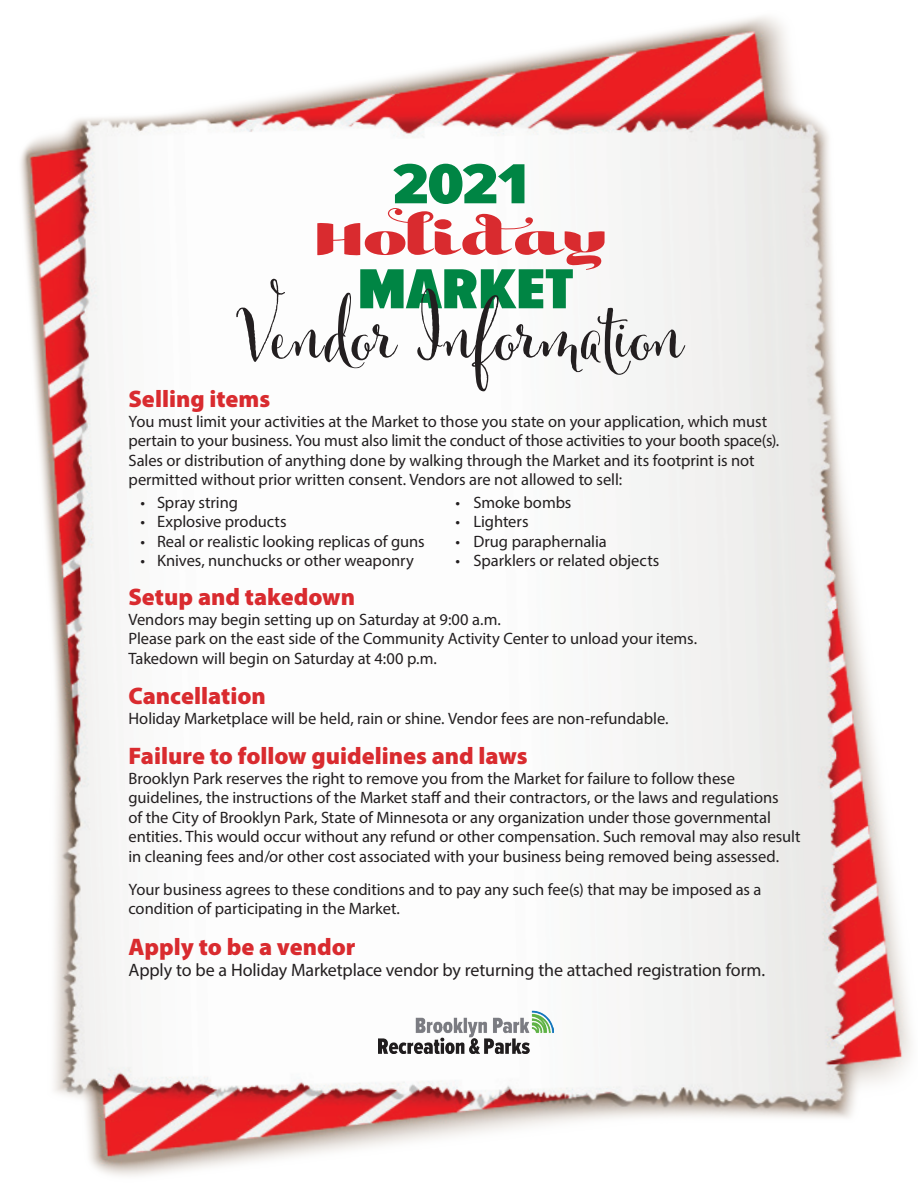
<style>
.page{position:relative;width:918px;height:1188px;background:#fff}
.page>*{position:absolute;margin:0;border:0;box-sizing:border-box;transform-origin:0 0}
.t1{font:700 90px "Cantoni Pro";letter-spacing:.01em;color:#231f20}
.t2{font:900 58.5px "Proxima Nova Ex Cn";letter-spacing:-.01em;color:#008544;scale:1.25 1}
.t3{font:54px "Kari Display Pro";letter-spacing:.01em;color:#d92b2f;scale:1.25 1}
.t4{font:900 24px "Myriad Pro";color:#d92b2f}
.t5{font:18px "Myriad Pro";letter-spacing:-.005em;color:#231f20}
.t6{font:16.5px/19.5px "Myriad Pro";letter-spacing:-.005em;color:#231f20}
</style>
<div class="page">
<img style="left:20px;top:16px;width:892px;height:1160px">
<img style="left:379px;top:1010px;width:175px;height:43px">
<h2 class="t2" style="left:393px;top:151px;width:109px">2021</h2>
<h3 class="t3" style="left:314px;top:203px;width:235px">Holiday</h3>
<h2 class="t2" style="left:357px;top:256px;width:175px">MARKET</h2>
<h1 class="t1" style="left:238px;top:276px;width:446px">Vendor Information</h1>
<h3 class="t4" style="left:129px;top:383px;width:143px">Selling items</h3>
<p class="t6" style="left:129px;top:411px;width:652px">You must limit your activities at the Market to those you state on your application, which must pertain to your business. You must also limit the conduct of those activities to your booth space(s).<br>Sales or distribution of anything done by walking through the Market and its footprint is not permitted without prior written consent. Vendors are not allowed to sell:</p>
<p class="t6" style="left:141px;top:492px;width:99px">• Spray string</p>
<p class="t6" style="left:456px;top:492px;width:117px">• Smoke bombs</p>
<p class="t6" style="left:141px;top:512px;width:148px">• Explosive products</p>
<p class="t6" style="left:456px;top:512px;width:75px">• Lighters</p>
<p class="t6" style="left:141px;top:531px;width:286px">• Real or realistic looking replicas of guns</p>
<p class="t6" style="left:456px;top:531px;width:153px">• Drug paraphernalia</p>
<p class="t6" style="left:141px;top:551px;width:275px">• Knives, nunchucks or other weaponry</p>
<p class="t6" style="left:456px;top:551px;width:205px">• Sparklers or related objects</p>
<h3 class="t4" style="left:129px;top:581px;width:228px">Setup and takedown</h3>
<p class="t6" style="left:129px;top:609px;width:570px">Vendors may begin setting up on Saturday at 9:00 a.m.<br>Please park on the east side of the Community Activity Center to unload your items.<br>Takedown will begin on Saturday at 4:00 p.m.</p>
<h3 class="t4" style="left:129px;top:680px;width:139px">Cancellation</h3>
<p class="t6" style="left:129px;top:708px;width:542px">Holiday Marketplace will be held, rain or shine. Vendor fees are non-refundable.</p>
<h3 class="t4" style="left:129px;top:740px;width:401px">Failure to follow guidelines and laws</h3>
<p class="t6" style="left:129px;top:768px;width:674px">Brooklyn Park reserves the right to remove you from the Market for failure to follow these guidelines, the instructions of the Market staff and their contractors, or the laws and regulations<br>of the City of Brooklyn Park, State of Minnesota or any organization under those governmental entities. This would occur without any refund or other compensation. Such removal may also result in cleaning fees and/or other cost associated with your business being removed being assessed.</p>
<p class="t6" style="left:129px;top:879px;width:635px">Your business agrees to these conditions and to pay any such fee(s) that may be imposed as a condition of participating in the Market.</p>
<h3 class="t4" style="left:129px;top:931px;width:228px">Apply to be a vendor</h3>
<p class="t5" style="left:129px;top:959px;width:638px">Apply to be a Holiday Marketplace vendor by returning the attached registration form.</p>
</div>
